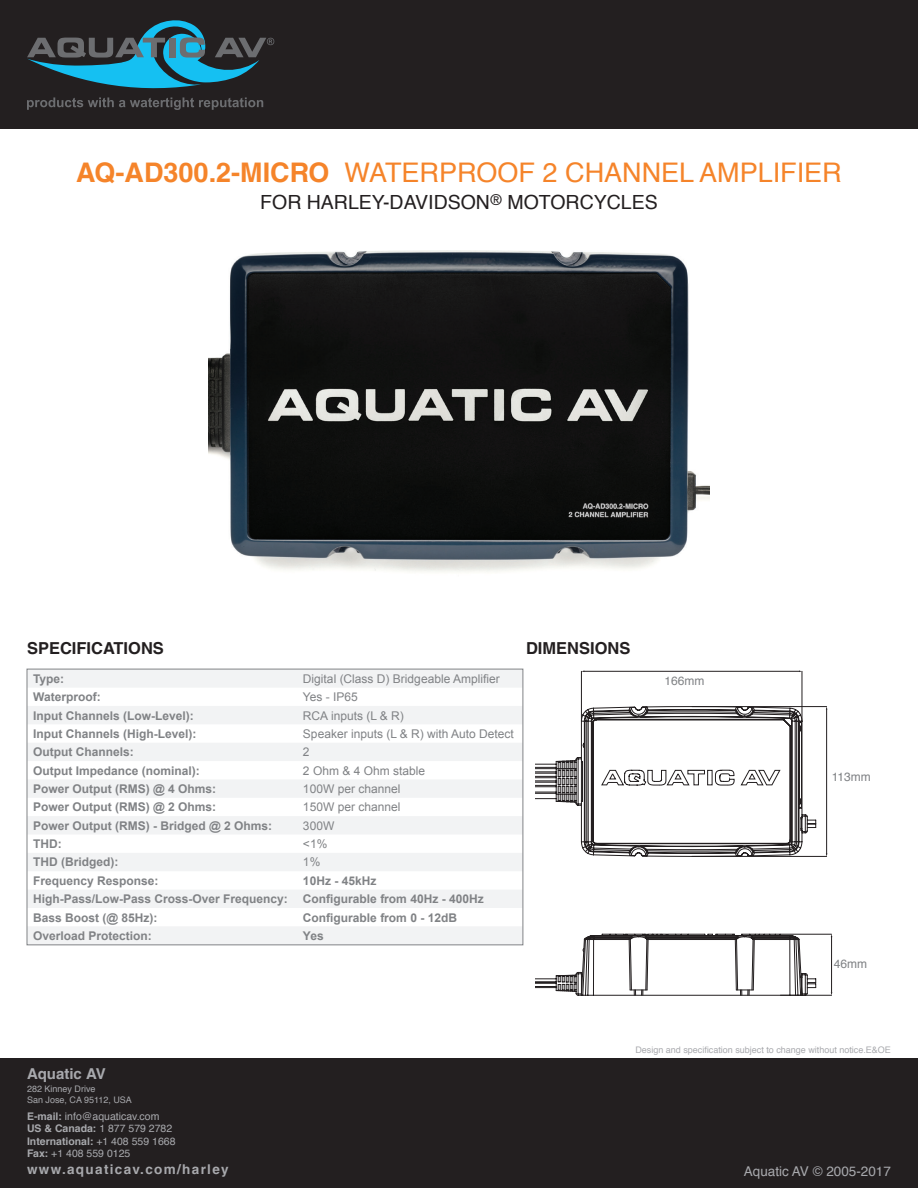
<style>
.page{position:relative;width:918px;height:1188px;background:#fff}
.page>*{position:absolute;margin:0;border:0;box-sizing:border-box;transform-origin:0 0}
.t1{font:27px "Helvetica";color:#f5842a}
.t2{font:19.5px "Helvetica";color:#231f20}
.t3{font:700 16.5px "Helvetica";color:#231f20}
.t4{font:700 15px "Helvetica";color:#a8a9ad}
.t5{font:700 13.5px "Helvetica";letter-spacing:.1em;color:#a8a9ad}
.t6{font:13.5px "Helvetica";color:#a8a9ad}
.t7{font:700 12px "Arial";color:#808285}
.t8{font:12px "Arial";color:#808285}
.t9{font:12px "Helvetica";color:#808285}
.t10{font:10.5px/12.6px "Helvetica";color:#a8a9ad}
.t11{font:9px/10.8px "Helvetica";color:#a8a9ad}
.s1{font-weight:700}
</style>
<div class="page">
<svg style="left:29px;top:671px;width:492px;height:272px;fill:#f2f3f4"></svg>
<div style="left:27px;top:669px;width:496px;height:276px;border:1px solid #808285"></div>
<svg style="left:536px;top:707px;width:280px;height:288px"></svg>
<svg style="left:576px;top:844px;width:232px;height:152px"></svg>
<hr style="left:692px;top:706px;width:135px;height:1px;background:#231f20">
<hr style="left:692px;top:856px;width:135px;height:1px;background:#231f20">
<hr style="left:780px;top:934px;width:52px;height:1px;background:#231f20">
<hr style="left:780px;top:995px;width:52px;height:1px;background:#231f20">
<hr style="left:826px;top:709px;width:1px;height:145px;background:#231f20">
<hr style="left:831px;top:937px;width:1px;height:56px;background:#231f20">
<svg style="left:558px;top:671px;width:250px;height:173px"></svg>
<div style="left:0;top:1058px;width:918px;height:130px;background:#231f20"></div>
<div style="left:0;top:0;width:918px;height:129px;background:#231f20"></div>
<svg style="left:27px;top:20px;width:247px;height:90px"></svg>
<img style="left:208px;top:250px;width:501px;height:322px">
<h1 class="t1" style="left:76px;top:152px;width:767px"><span class="s1">AQ-AD300.2-MICRO</span> WATERPROOF 2 CHANNEL AMPLIFIER</h1>
<h2 class="t2" style="left:260px;top:187px;width:399px">FOR HARLEY-DAVIDSON<sup>®</sup> MOTORCYCLES</h2>
<h3 class="t3" style="left:27px;top:638px;width:138px">SPECIFICATIONS</h3>
<h3 class="t3" style="left:526px;top:638px;width:106px">DIMENSIONS</h3>
<p class="t7" style="left:33px;top:671px;width:33px">Type:</p>
<p class="t8" style="left:303px;top:671px;width:198px">Digital (Class D) Bridgeable Amplifier</p>
<p class="t7" style="left:33px;top:689px;width:69px">Waterproof:</p>
<p class="t8" style="left:303px;top:689px;width:56px">Yes - IP65</p>
<p class="t7" style="left:33px;top:707px;width:162px">Input Channels (Low-Level):</p>
<p class="t8" style="left:303px;top:707px;width:102px">RCA inputs (L &amp; R)</p>
<p class="t7" style="left:33px;top:726px;width:165px">Input Channels (High-Level):</p>
<p class="t8" style="left:303px;top:726px;width:212px">Speaker inputs (L &amp; R) with Auto Detect</p>
<p class="t7" style="left:33px;top:744px;width:102px">Output Channels:</p>
<p class="t8" style="left:303px;top:744px;width:8px">2</p>
<p class="t7" style="left:33px;top:762px;width:168px">Output Impedance (nominal):</p>
<p class="t8" style="left:303px;top:763px;width:124px">2 Ohm &amp; 4 Ohm stable</p>
<p class="t7" style="left:33px;top:781px;width:185px">Power Output (RMS) @ 4 Ohms:</p>
<p class="t8" style="left:303px;top:781px;width:99px">100W per channel</p>
<p class="t7" style="left:33px;top:799px;width:185px">Power Output (RMS) @ 2 Ohms:</p>
<p class="t8" style="left:303px;top:799px;width:99px">150W per channel</p>
<p class="t7" style="left:33px;top:817px;width:241px">Power Output (RMS) - Bridged @ 2 Ohms:</p>
<p class="t8" style="left:303px;top:818px;width:33px">300W</p>
<p class="t7" style="left:33px;top:836px;width:30px">THD:</p>
<p class="t8" style="left:303px;top:836px;width:26px">&lt;1%</p>
<p class="t7" style="left:33px;top:854px;width:87px">THD (Bridged):</p>
<p class="t8" style="left:303px;top:854px;width:19px">1%</p>
<p class="t7" style="left:33px;top:873px;width:127px">Frequency Response:</p>
<p class="t7" style="left:303px;top:873px;width:75px">10Hz - 45kHz</p>
<p class="t7" style="left:33px;top:891px;width:256px">High-Pass/Low-Pass Cross-Over Frequency:</p>
<p class="t7" style="left:303px;top:891px;width:182px">Configurable from 40Hz - 400Hz</p>
<p class="t7" style="left:33px;top:909px;width:126px">Bass Boost (@ 85Hz):</p>
<p class="t7" style="left:303px;top:909px;width:156px">Configurable from 0 - 12dB</p>
<p class="t7" style="left:33px;top:928px;width:120px">Overload Protection:</p>
<p class="t7" style="left:303px;top:928px;width:22px">Yes</p>
<p class="t9" style="left:664px;top:672px;width:42px">166mm</p>
<p class="t9" style="left:832px;top:768px;width:41px">113mm</p>
<p class="t9" style="left:834px;top:954px;width:35px">46mm</p>
<p class="t4" style="left:27px;top:1065px;width:80px">Aquatic AV</p>
<p class="t11" style="left:27px;top:1084px;width:106px">282 Kinney Drive<br>San Jose, CA 95112, USA</p>
<p class="t10" style="left:27px;top:1110px;width:150px"><span class="s1">E-mail:</span> info@aquaticav.com<br><span class="s1">US &amp; Canada:</span> 1 877 579 2782<br><span class="s1">International:</span> +1 408 559 1668<br><span class="s1">Fax:</span> +1 408 559 0125</p>
<p class="t5" style="left:27px;top:1161px;width:203px">www.aquaticav.com/harley</p>
<p class="t11" style="left:635px;top:1044px;width:257px">Design and specification subject to change without notice.E&amp;OE</p>
<p class="t6" style="left:744px;top:1161px;width:149px">Aquatic AV © 2005-2017</p>
</div>
